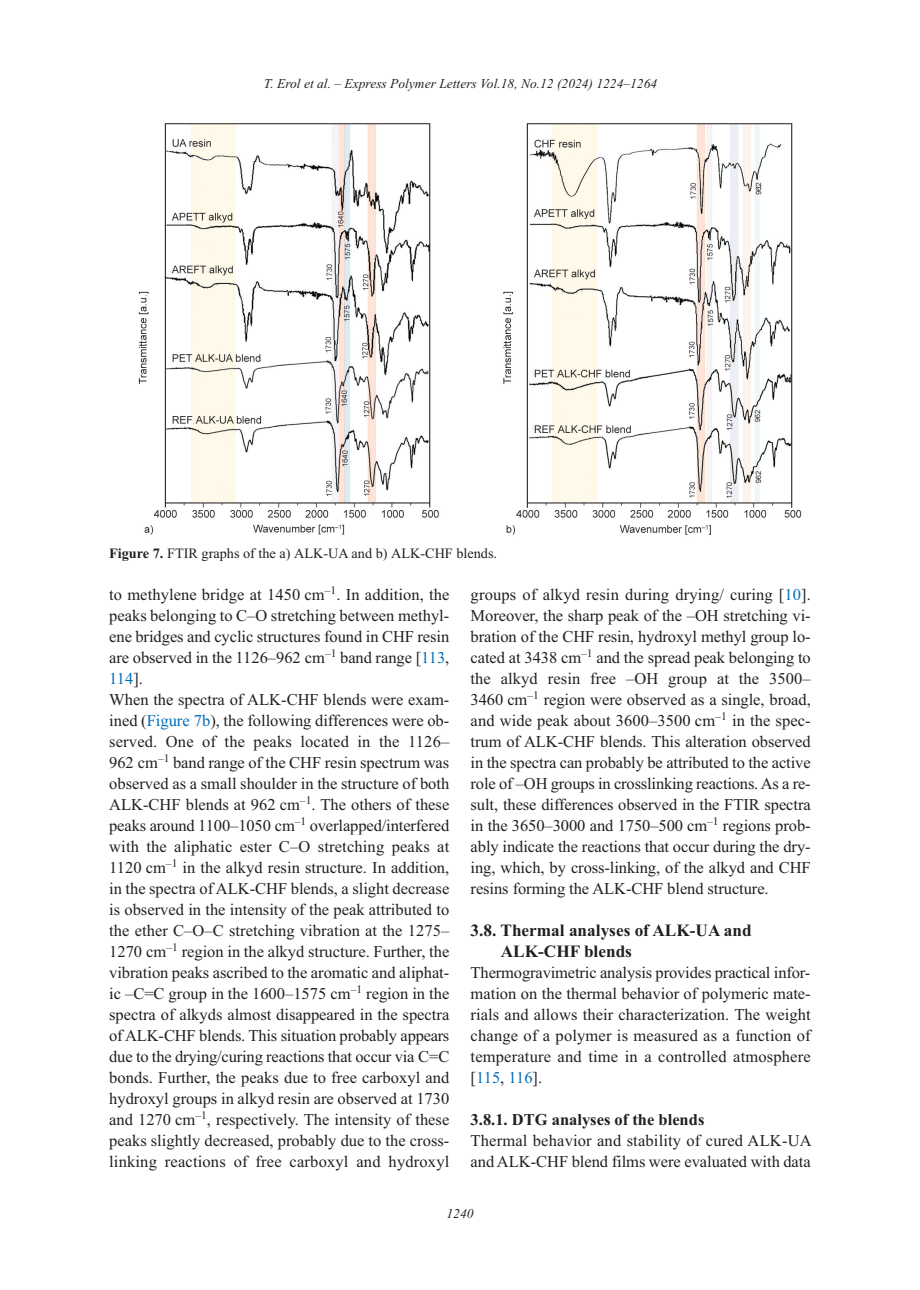
<style>
.page{position:relative;width:920px;height:1290px;background:#fff}
.page>*{position:absolute;margin:0;border:0;box-sizing:border-box;transform-origin:0 0}
.t1{font:700 17.25px/21px "Times New Roman";color:#231f20}
.t2{font:16.5px/21px "Times New Roman";color:#231f20}
.t3{font:700 16.5px "Times New Roman";color:#231f20}
.t4{font:14.25px "Times New Roman";color:#231f20}
.t5{font:italic 13.5px "Times New Roman";color:#231f20}
.s1{font-weight:700}
.s2{color:#006db7}
</style>
<div class="page">
<img style="left:138px;top:123px;width:664px;height:412px">
<p class="t5" style="left:264px;top:76px;width:395px">T. Erol et al. – Express Polymer Letters Vol.18, No.12 (2024) 1224–1264</p>
<p class="t4" style="left:109px;top:544px;width:389px"><span class="s1">Figure 7.</span> FTIR graphs of the a) ALK-UA and b) ALK-CHF blends.</p>
<p class="t2" style="left:109px;top:584px;width:342px">to methylene bridge at 1450 cm<sup>–1</sup>. In addition, the peaks belonging to C–O stretching between methyl&shy;ene bridges and cyclic structures found in CHF resin are observed in the 1126–962 cm<sup>–1</sup> band range [<span class="s2">113</span>, <span class="s2">114</span>].<br>When the spectra of ALK-CHF blends were exam&shy;ined (<span class="s2">Figure 7b</span>), the following differences were ob&shy;served. One of the peaks located in the 1126– 962 cm<sup>–1</sup> band range of the CHF resin spectrum was observed as a small shoulder in the structure of both ALK-CHF blends at 962 cm<sup>–1</sup>. The others of these peaks around 1100–1050 cm<sup>–1</sup> overlapped/interfered with the aliphatic ester C–O stretching peaks at 1120 cm<sup>–1</sup> in the alkyd resin structure. In addition, in the spectra of ALK-CHF blends, a slight decrease is observed in the intensity of the peak attributed to the ether C–O–C stretching vibration at the 1275– 1270 cm<sup>–1</sup> region in the alkyd structure. Further, the vibration peaks ascribed to the aromatic and aliphat&shy;ic –C=C group in the 1600–1575 cm<sup>–1</sup> region in the spectra of alkyds almost disappeared in the spectra of ALK-CHF blends. This situation probably appears due to the drying/curing reactions that occur via C=C bonds. Further, the peaks due to free carboxyl and hydroxyl groups in alkyd resin are observed at 1730 and 1270 cm<sup>–1</sup>, respectively. The intensity of these peaks slightly decreased, probably due to the cross&shy;linking reactions of free carboxyl and hydroxyl</p>
<p class="t2" style="left:471px;top:584px;width:342px;text-align:justify">groups of alkyd resin during drying/ curing [<span class="s2">10</span>].<br>Moreover, the sharp peak of the –OH stretching vi&shy;bration of the CHF resin, hydroxyl methyl group lo&shy;cated at 3438 cm<sup>–1</sup> and the spread peak belonging to the alkyd resin free –OH group at the 3500– 3460 cm<sup>–1</sup> region were observed as a single, broad, and wide peak about 3600–3500 cm<sup>–1</sup> in the spec&shy;trum of ALK-CHF blends. This alteration observed in the spectra can probably be attributed to the active role of –OH groups in crosslinking reactions.As a re&shy;sult, these differences observed in the FTIR spectra in the 3650–3000 and 1750–500 cm<sup>–1</sup> regions prob&shy;ably indicate the reactions that occur during the dry&shy;ing, which, by cross-linking, of the alkyd and CHF resins forming the ALK-CHF blend structure.</p>
<p class="t1" style="left:501px;top:920px;width:252px;text-indent:-30px">3.8. Thermal analyses of ALK-UA and<br>ALK-CHF blends</p>
<p class="t2" style="left:471px;top:962px;width:342px;text-align:justify">Thermogravimetric analysis provides practical infor&shy;mation on the thermal behavior of polymeric mate&shy;rials and allows their characterization. The weight change of a polymer is measured as a function of temperature and time in a controlled atmosphere [<span class="s2">115</span>, <span class="s2">116</span>].</p>
<p class="t3" style="left:471px;top:1110px;width:235px">3.8.1. DTG analyses of the blends</p>
<p class="t2" style="left:471px;top:1130px;width:343px">Thermal behavior and stability of cured ALK-UA and ALK-CHF blend films were evaluated with data</p>
<p class="t5" style="left:446px;top:1205px;width:28px">1240</p>
</div>
